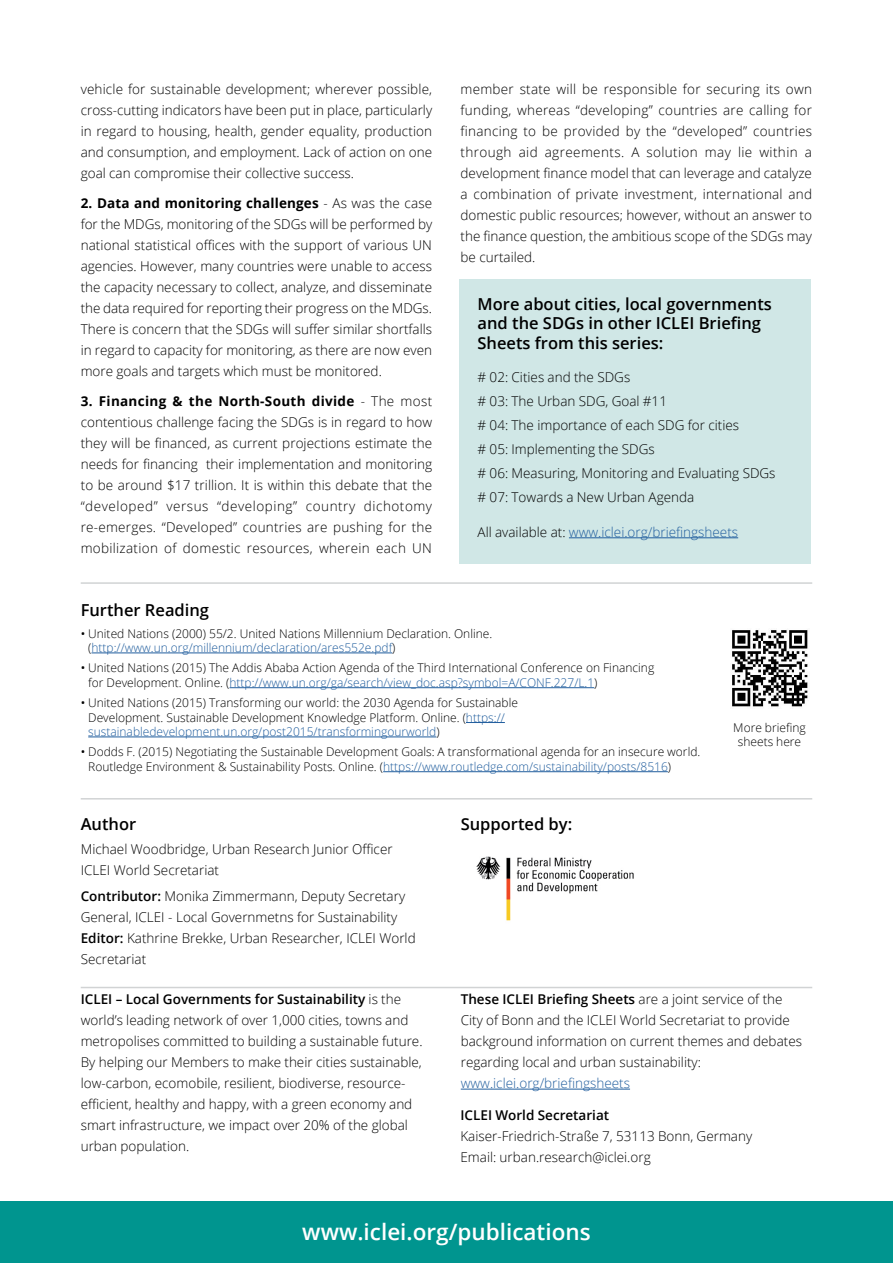
<style>
.page{position:relative;width:893px;height:1263px;background:#fff}
.page>*{position:absolute;margin:0;border:0;box-sizing:border-box;transform-origin:0 0}
.t1{font:600 22.5px "Open Sans";color:#fff}
.t2{font:600 16.5px/19.8px "Open Sans";color:#000}
.t3{font:300 13.5px/21px "Open Sans";color:#000}
.t4{font:300 13.5px "Open Sans";color:#215e9e}
.t5{font:600 13.5px "Open Sans";color:#000}
.t6{font:300 12px/14.4px "Open Sans";color:#000}
.s1{font-weight:700}
.s2{color:#000}
.s3{font-weight:400}
.s4{color:#215e9e}
.s5{font-weight:600}
</style>
<div class="page">
<hr style="left:91px;top:653px;width:301px;height:1px;background:#215e9e">
<hr style="left:230px;top:687px;width:364px;height:1px;background:#215e9e">
<hr style="left:466px;top:722px;width:39px;height:1px;background:#215e9e">
<hr style="left:88px;top:737px;width:348px;height:1px;background:#215e9e">
<hr style="left:383px;top:771px;width:285px;height:1px;background:#215e9e">
<hr style="left:81px;top:582px;width:731px;height:2px;background:#d1d3d4">
<hr style="left:81px;top:987px;width:731px;height:1px;background:#d1d3d4">
<div style="left:0;top:1202px;width:893px;height:61px;background:#00958f"></div>
<hr style="left:81px;top:798px;width:731px;height:1px;background:#d1d3d4">
<img style="left:476px;top:856px;width:158px;height:65px">
<div style="left:460px;top:279px;width:351px;height:285px;background:#d0e7e6"></div>
<hr style="left:569px;top:537px;width:169px;height:1px;background:#215e9e">
<hr style="left:461px;top:1089px;width:169px;height:1px;background:#215e9e">
<img style="left:732px;top:630px;width:76px;height:77px">
<p class="t3" style="left:81px;top:79px;width:353px;text-align:justify">vehicle for sustainable development; wherever possible, cross-cutting indicators have been put in place, particularly in regard to housing, health, gender equality, production and consumption, and employment. Lack of action on one goal can compromise their collective success.</p>
<p class="t3" style="left:81px;top:193px;width:353px;text-align:justify"><span class="s1">2. Data and monitoring challenges</span> - As was the case for the MDGs, monitoring of the SDGs will be performed by national statistical offices with the support of various UN agencies. However, many countries were unable to access the capacity necessary to collect, analyze, and disseminate the data required for reporting their progress on the MDGs.<br>There is concern that the SDGs will suffer similar shortfalls in regard to capacity for monitoring, as there are now even more goals and targets which must be monitored.</p>
<p class="t3" style="left:81px;top:391px;width:353px;text-align:justify"><span class="s1">3. Financing &amp; the North-South divide</span> - The most contentious challenge facing the SDGs is in regard to how they will be financed, as current projections estimate the needs for financing their implementation and monitoring to be around $17 trillion. It is within this debate that the “developed” versus “developing” country dichotomy re-emerges. “Developed” countries are pushing for the mobilization of domestic resources, wherein each UN</p>
<p class="t3" style="left:461px;top:79px;width:353px;text-align:justify">member state will be responsible for securing its own funding, whereas “developing” countries are calling for financing to be provided by the “developed” countries through aid agreements. A solution may lie within a development finance model that can leverage and catalyze a combination of private investment, international and domestic public resources; however, without an answer to the finance question, the ambitious scope of the SDGs may be curtailed.</p>
<p class="t2" style="left:478px;top:293px;width:296px">More about cities, local governments and the SDGs in other ICLEI Briefing<br>Sheets from this series:</p>
<p class="t3" style="left:478px;top:365px;width:300px;line-height:24px"># 02: Cities and the SDGs<br># 03: The Urban SDG, Goal #11<br># 04: The importance of each SDG for cities<br># 05: Implementing the SDGs<br># 06: Measuring, Monitoring and Evaluating SDGs # 07: Towards a New Urban Agenda</p>
<p class="t4" style="left:478px;top:523px;width:262px"><span class="s2">All available at:</span> www.iclei.org/briefingsheets</p>
<p class="t2" style="left:81px;top:599px;width:130px">Further Reading</p>
<p class="t6" style="left:88px;top:626px;width:406px;text-indent:-8px"><span class="s3">•</span> United Nations (2000) 55/2. United Nations Millennium Declaration. Online. (<span class="s4">http://www.un.org/millennium/declaration/ares552e.pdf</span>)</p>
<p class="t6" style="left:88px;top:660px;width:568px;text-indent:-8px"><span class="s3">•</span> United Nations (2015) The Addis Ababa Action Agenda of the Third International Conference on Financing for Development. Online. (<span class="s4">http://www.un.org/ga/search/view_doc.asp?symbol=A/CONF.227/L.1</span>)</p>
<p class="t6" style="left:88px;top:695px;width:431px;text-indent:-8px"><span class="s3">•</span> United Nations (2015) Transforming our world: the 2030 Agenda for Sustainable<br>Development. Sustainable Development Knowledge Platform. Online. (<span class="s4">https:// sustainabledevelopment.un.org/post2015/transformingourworld</span>)</p>
<p class="t6" style="left:88px;top:744px;width:614px;text-indent:-8px"><span class="s3">•</span> Dodds F. (2015) Negotiating the Sustainable Development Goals: A transformational agenda for an insecure world.<br>Routledge Environment &amp; Sustainability Posts. Online. (<span class="s4">https://www.routledge.com/sustainability/posts/8516</span>)</p>
<p class="t2" style="left:81px;top:814px;width:57px">Author</p>
<p class="t3" style="left:81px;top:838px;width:313px">Michael Woodbridge, Urban Research Junior Officer<br>ICLEI World Secretariat</p>
<p class="t3" style="left:81px;top:885px;width:336px"><span class="s5">Contributor:</span> Monika Zimmermann, Deputy Secretary General, ICLEI - Local Governmetns for Sustainability <span class="s5">Editor:</span> Kathrine Brekke, Urban Researcher, ICLEI World Secretariat</p>
<p class="t2" style="left:461px;top:814px;width:113px">Supported by:</p>
<p class="t6" style="left:733px;top:720px;width:74px;text-align:center">More briefing sheets here</p>
<p class="t3" style="left:81px;top:988px;width:343px"><span class="s5">ICLEI – Local Governments for Sustainability</span> is the world’s leading network of over 1,000 cities, towns and metropolises committed to building a sustainable future.<br>By helping our Members to make their cities sustainable, low-carbon, ecomobile, resilient, biodiverse, resource&shy;efficient, healthy and happy, with a green economy and smart infrastructure, we impact over 20% of the global urban population.</p>
<p class="t3" style="left:461px;top:988px;width:343px"><span class="s5">These ICLEI Briefing Sheets</span> are a joint service of the City of Bonn and the ICLEI World Secretariat to provide background information on current themes and debates regarding local and urban sustainability:</p>
<p class="t4" style="left:461px;top:1074px;width:171px">www.iclei.org/briefingsheets</p>
<p class="t5" style="left:460px;top:1106px;width:150px">ICLEI World Secretariat</p>
<p class="t3" style="left:460px;top:1126px;width:293px">Kaiser-Friedrich-Straße 7, 53113 Bonn, Germany<br>Email: urban.research@iclei.org</p>
<h1 class="t1" style="left:302px;top:1216px;width:290px">www.iclei.org/publications</h1>
</div>
